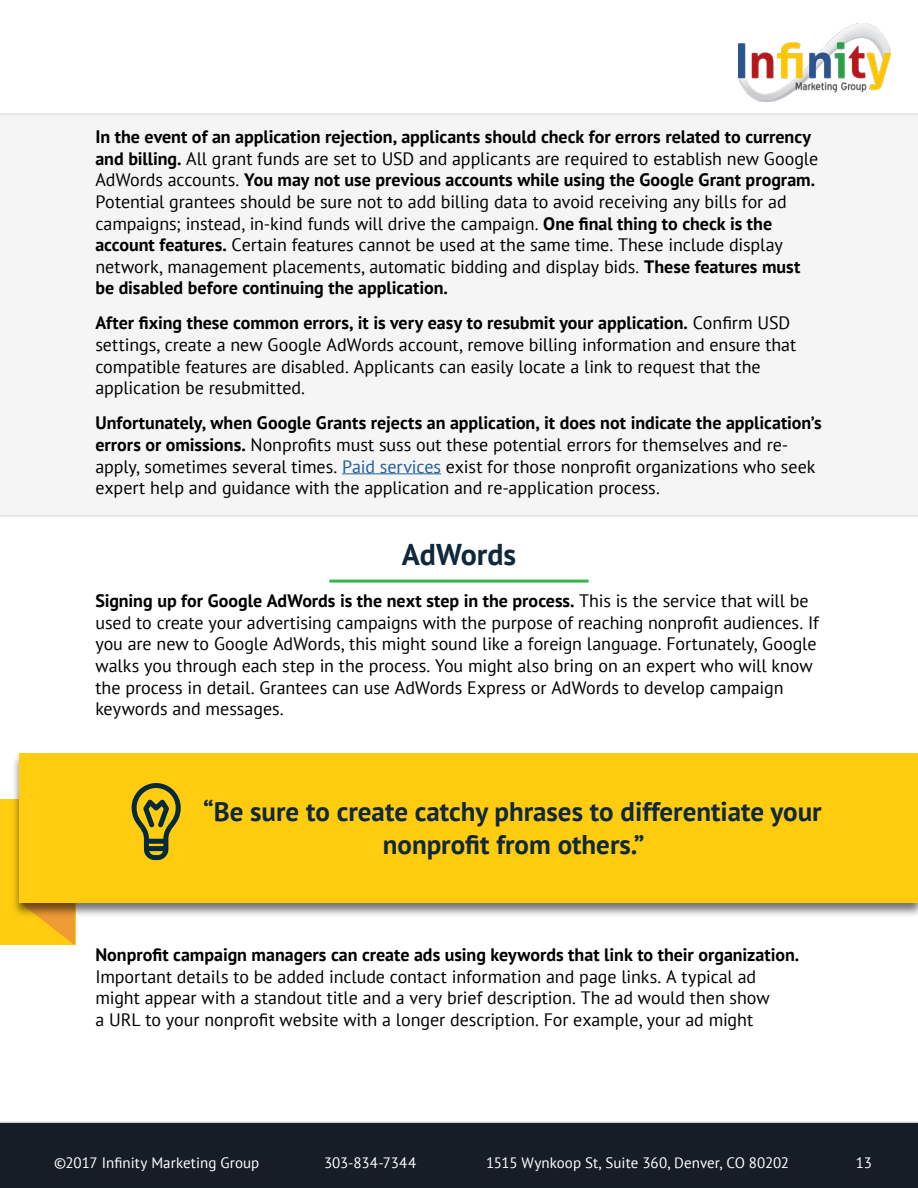
<style>
.page{position:relative;width:918px;height:1188px;background:#fff}
.page>*{position:absolute;margin:0;border:0;box-sizing:border-box;transform-origin:0 0}
.t1{font:700 30px "PT Sans";letter-spacing:-.005em;color:#0f283b}
.t2{font:700 27px/32.4px "PT Sans";color:#0f283b;text-align:center}
.t3{font:18px/21.6px "PT Sans";letter-spacing:-.005em;color:#000}
.t4{font:700 18px "PT Sans";color:#000}
.t5{font:15px "PT Sans";letter-spacing:.005em;color:#fff}
.s1{font-weight:700}
.s2{color:#215e9e}
</style>
<div class="page">
<img style="left:738px;top:23px;width:152px;height:78px">
<div style="left:0;top:1121px;width:918px;height:67px;background:#161d27"></div>
<div style="left:0;top:113px;width:918px;height:404px;background:#f5f5f5"></div>
<hr style="left:342px;top:473px;width:99px;height:1px;background:#215e9e">
<hr style="left:329px;top:580px;width:260px;height:3px;background:#37b44a">
<div style="left:0;top:800px;width:76px;height:145px;background:#ffcc10"></div>
<svg style="left:40px;top:918px;width:35px;height:27px"></svg>
<div style="left:11px;top:752px;width:907px;height:166px;background:#000;opacity:.55"></div>
<div style="left:20px;top:753px;width:898px;height:149px;background:#ffcc10"></div>
<svg style="left:132px;top:783px;width:49px;height:77px"></svg>
<p class="t3" style="left:95px;top:126px;width:724px"><span class="s1">In the event of an application rejection, applicants should check for errors related to currency and billing.</span> All grant funds are set to USD and applicants are required to establish new Google AdWords accounts. <span class="s1">You may not use previous accounts while using the Google Grant program.<br></span>Potential grantees should be sure not to add billing data to avoid receiving any bills for ad campaigns; instead, in-kind funds will drive the campaign. <span class="s1">One final thing to check is the account features.</span> Certain features cannot be used at the same time. These include display network, management placements, automatic bidding and display bids. <span class="s1">These features must be disabled before continuing the application.</span></p>
<p class="t3" style="left:95px;top:312px;width:703px"><span class="s1">After fixing these common errors, it is very easy to resubmit your application.</span> Confirm USD settings, create a new Google AdWords account, remove billing information and ensure that compatible features are disabled. Applicants can easily locate a link to request that the application be resubmitted.</p>
<p class="t3" style="left:95px;top:412px;width:728px"><span class="s1">Unfortunately, when Google Grants rejects an application, it does not indicate the application’s errors or omissions.</span> Nonprofits must suss out these potential errors for themselves and re&shy;apply, sometimes several times. <span class="s2">Paid services</span> exist for those nonprofit organizations who seek expert help and guidance with the application and re-application process.</p>
<h1 class="t1" style="left:402px;top:534px;width:116px">AdWords</h1>
<p class="t3" style="left:95px;top:590px;width:725px"><span class="s1">Signing up for Google AdWords is the next step in the process.</span> This is the service that will be used to create your advertising campaigns with the purpose of reaching nonprofit audiences. If you are new to Google AdWords, this might sound like a foreign language. Fortunately, Google walks you through each step in the process. You might also bring on an expert who will know the process in detail. Grantees can use AdWords Express or AdWords to develop campaign keywords and messages.</p>
<h2 class="t2" style="left:203px;top:795px;width:620px">“Be sure to create catchy phrases to differentiate your nonprofit from others.”</h2>
<p class="t4" style="left:95px;top:943px;width:705px">Nonprofit campaign managers can create ads using keywords that link to their organization.</p>
<p class="t3" style="left:95px;top:965px;width:676px">Important details to be added include contact information and page links. A typical ad might appear with a standout title and a very brief description. The ad would then show a URL to your nonprofit website with a longer description. For example, your ad might</p>
<p class="t5" style="left:54px;top:1153px;width:207px">©2017 Infinity Marketing Group</p>
<p class="t5" style="left:324px;top:1153px;width:94px">303-834-7344</p>
<p class="t5" style="left:486px;top:1153px;width:305px">1515 Wynkoop St, Suite 360, Denver, CO 80202</p>
<p class="t5" style="left:856px;top:1153px;width:18px">13</p>
</div>
